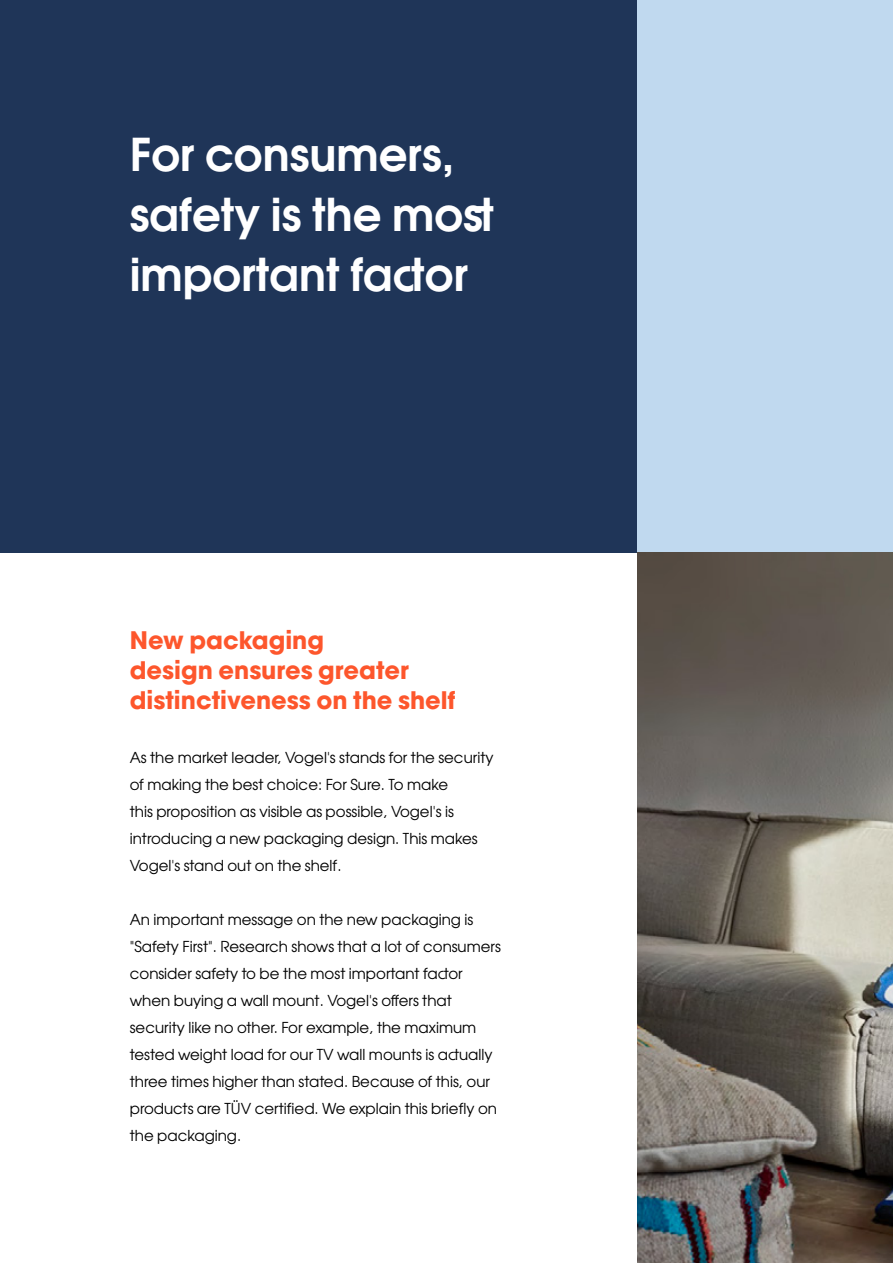
<style>
.page{position:relative;width:893px;height:1263px;background:#fff}
.page>*{position:absolute;margin:0;border:0;box-sizing:border-box;transform-origin:0 0}
.t1{font:45px/60px "Avant Garde Gothic Dm ITC";color:#fff}
.t2{font:24px/30px "Avant Garde Gothic Bd ITC";color:#fd562c}
.t3{font:15px/27px "Avant Garde Gothic Bk ITC";color:#000}
</style>
<div class="page">
<div style="left:0;top:0;width:638px;height:552px;background:#1f3558"></div>
<div style="left:638px;top:0;width:255px;height:552px;background:#c0d9ef"></div>
<img style="left:638px;top:552px;width:255px;height:711px">
<h1 class="t1" style="left:130px;top:124px;width:366px">For consumers, safety is the most important factor</h1>
<h2 class="t2" style="left:130px;top:626px;width:327px">New packaging<br>design ensures greater distinctiveness on the shelf</h2>
<p class="t3" style="left:130px;top:744px;width:365px">As the market leader, Vogel's stands for the security of making the best choice: For Sure. To make<br>this proposition as visible as possible, Vogel's is introducing a new packaging design. This makes Vogel's stand out on the shelf.</p>
<p class="t3" style="left:130px;top:906px;width:373px">An important message on the new packaging is "Safety First". Research shows that a lot of consumers consider safety to be the most important factor when buying a wall mount. Vogel's offers that security like no other. For example, the maximum tested weight load for our TV wall mounts is actually three times higher than stated. Because of this, our products are TÜV certified. We explain this briefly on the packaging.</p>
</div>
